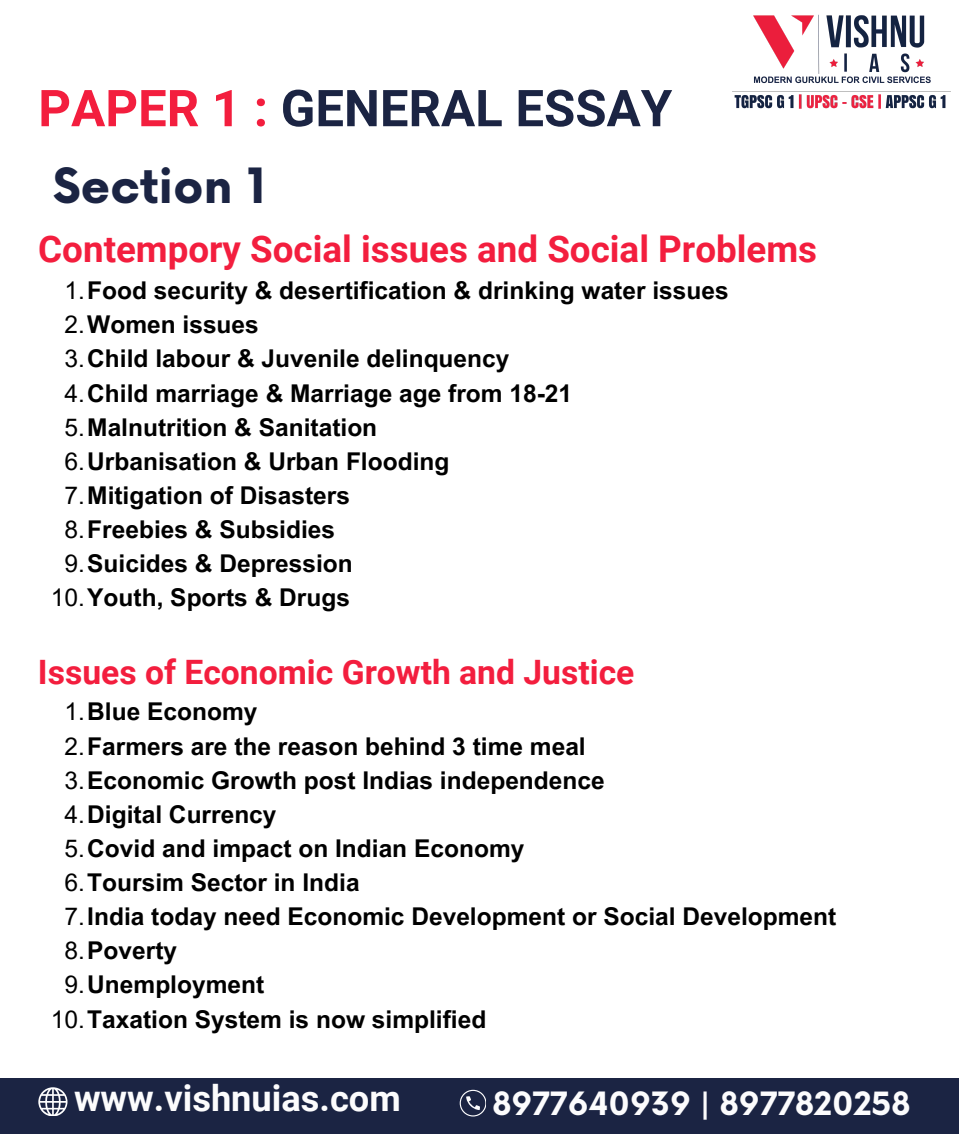
<style>
.page{position:relative;width:959px;height:1134px;background:#fff}
.page>*{position:absolute;margin:0;border:0;box-sizing:border-box;transform-origin:0 0}
.t1{font:700 50.75px "Roboto";color:#1b2443}
.t2{font:700 47.25px "Now";color:#1b2443}
.t3{font:700 36.75px "Roboto";color:#f31e3e}
.t4{font:700 36.23px "Roboto";color:#fcfcfd}
.t5{font:700 33.6px "Roboto";color:#f31e3e}
.t6{font:700 31.32px "Now";color:#fcfcfd}
.t7{font:700 24.5px "Arial MT Pro";color:#000}
.s1{color:#f31e3e}
.s2{font-weight:400}
</style>
<div class="page">
<div style="left:0;top:1078px;width:958px;height:56px;background:#1b2443"></div>
<svg style="left:38px;top:1087px;width:29px;height:29px"></svg>
<svg style="left:459px;top:1090px;width:27px;height:26px"></svg>
<img style="left:732px;top:14px;width:219px;height:95px">
<h2 class="t1" style="left:38px;top:79px;width:635px"><span class="s1">PAPER 1 :</span> GENERAL ESSAY</h2>
<h3 class="t2" style="left:53px;top:160px;width:215px">Section 1</h3>
<p class="t3" style="left:38px;top:228px;width:780px">Contempory Social issues and Social Problems</p>
<p class="t7" style="left:64px;top:281px;width:665px"><span class="s2">1.</span>Food security &amp; desertification &amp; drinking water issues</p>
<p class="t7" style="left:64px;top:316px;width:196px"><span class="s2">2.</span>Women issues</p>
<p class="t7" style="left:64px;top:350px;width:446px"><span class="s2">3.</span>Child labour &amp; Juvenile delinquency</p>
<p class="t7" style="left:64px;top:384px;width:509px"><span class="s2">4.</span>Child marriage &amp; Marriage age from 18-21</p>
<p class="t7" style="left:64px;top:418px;width:314px"><span class="s2">5.</span>Malnutrition &amp; Sanitation</p>
<p class="t7" style="left:64px;top:452px;width:386px"><span class="s2">6.</span>Urbanisation &amp; Urban Flooding</p>
<p class="t7" style="left:64px;top:486px;width:287px"><span class="s2">7.</span>Mitigation of Disasters</p>
<p class="t7" style="left:64px;top:520px;width:272px"><span class="s2">8.</span>Freebies &amp; Subsidies</p>
<p class="t7" style="left:64px;top:554px;width:290px"><span class="s2">9.</span>Suicides &amp; Depression</p>
<h3 class="t7" style="left:51px;top:589px;width:301px"><span class="s2">10.</span>Youth, Sports &amp; Drugs</h3>
<p class="t5" style="left:38px;top:653px;width:597px">Issues of Economic Growth and Justice</p>
<p class="t7" style="left:64px;top:703px;width:194px"><span class="s2">1.</span>Blue Economy</p>
<p class="t7" style="left:64px;top:737px;width:522px"><span class="s2">2.</span>Farmers are the reason behind 3 time meal</p>
<p class="t7" style="left:64px;top:771px;width:541px"><span class="s2">3.</span>Economic Growth post Indias independence</p>
<p class="t7" style="left:64px;top:805px;width:214px"><span class="s2">4.</span>Digital Currency</p>
<p class="t7" style="left:64px;top:839px;width:461px"><span class="s2">5.</span>Covid and impact on Indian Economy</p>
<p class="t7" style="left:64px;top:873px;width:297px"><span class="s2">6.</span>Toursim Sector in India</p>
<p class="t7" style="left:64px;top:907px;width:773px"><span class="s2">7.</span>India today need Economic Development or Social Development</p>
<p class="t7" style="left:64px;top:942px;width:114px"><span class="s2">8.</span>Poverty</p>
<p class="t7" style="left:64px;top:976px;width:201px"><span class="s2">9.</span>Unemployment</p>
<p class="t7" style="left:51px;top:1010px;width:437px"><span class="s2">10.</span>Taxation System is now simplified</p>
<h1 class="t4" style="left:74px;top:1077px;width:328px">www.vishnuias.com</h1>
<p class="t6" style="left:492px;top:1087px;width:419px">8977640939 | 8977820258</p>
</div>
